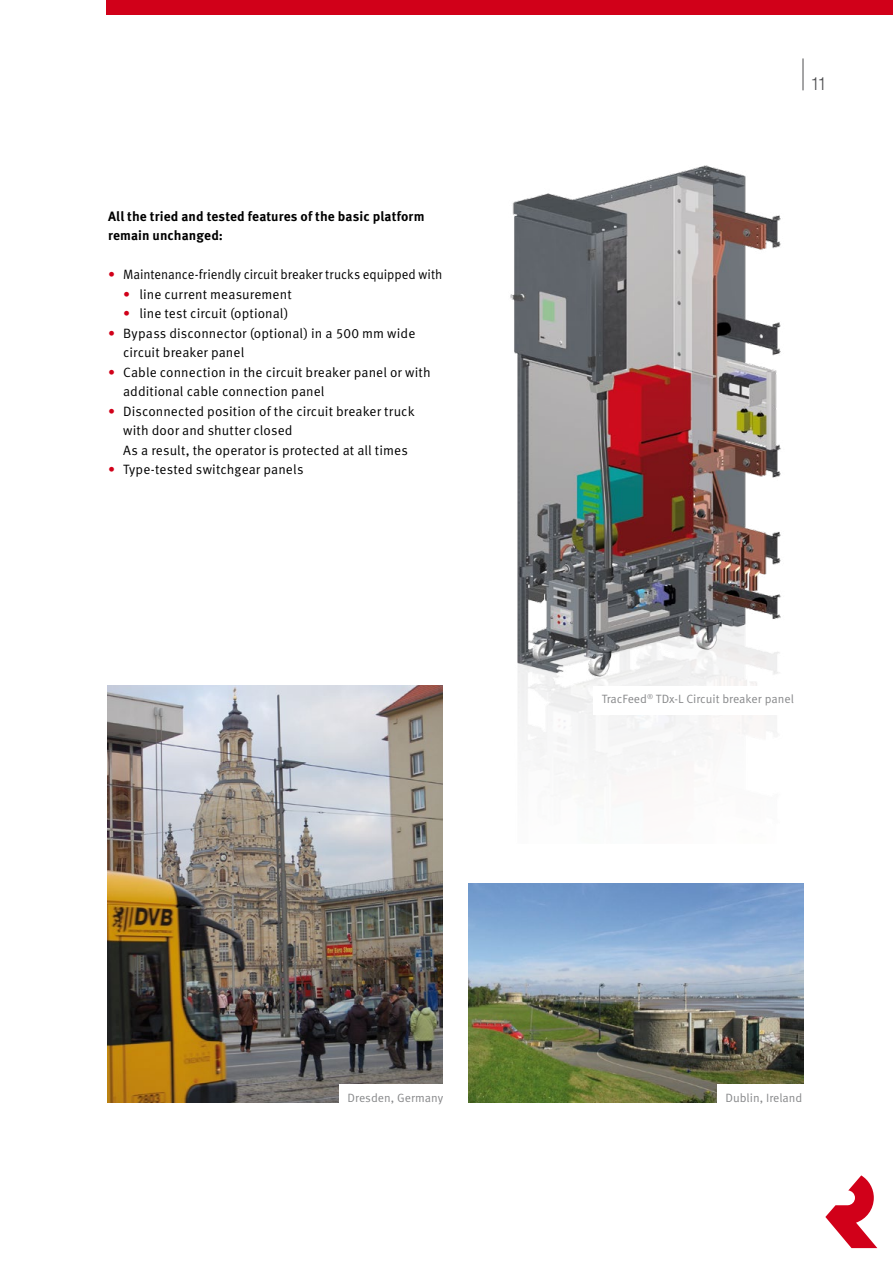
<style>
.page{position:relative;width:893px;height:1263px;background:#fff}
.page>*{position:absolute;margin:0;border:0;box-sizing:border-box;transform-origin:0 0}
.t1{font:300 condensed 18px "Helvetica Neue LT Std";color:#4b4b4d}
.t2{font:13.5px/19.5px "Meta Pro";letter-spacing:.005em;color:#000}
.t3{font:700 13.5px/19.5px "Meta Pro";letter-spacing:.005em;color:#000}
.t4{font:13.5px "Meta Pro";letter-spacing:.005em;color:#000;scale:.95 1}
.t5{font:12px "Meta Pro";color:#87888a}
.s1{color:#d10019}
</style>
<div class="page">
<img style="left:468px;top:883px;width:336px;height:219px">
<img style="left:107px;top:686px;width:336px;height:416px">
<img style="left:510px;top:165px;width:271px;height:614px">
<div style="left:106px;top:0;width:787px;height:15px;background:#d10019"></div>
<svg style="left:825px;top:1175px;width:52px;height:73px"></svg>
<hr style="left:803px;top:58px;width:1px;height:32px;background:#4b4b4d">
<div style="left:593px;top:686px;width:221px;height:28px;background:#fff"></div>
<div style="left:717px;top:1084px;width:94px;height:26px;background:#fff"></div>
<div style="left:339px;top:1084px;width:113px;height:26px;background:#fff"></div>
<p class="t3" style="left:108px;top:207px;width:318px">All the tried and tested features of the basic platform remain unchanged:</p>
<p class="t4" style="left:108px;top:266px;width:353px"><span class="s1">•</span> Maintenance-friendly circuit breaker trucks equipped with</p>
<p class="t2" style="left:123px;top:285px;width:170px"><span class="s1">•</span> line current measurement</p>
<p class="t2" style="left:123px;top:304px;width:167px"><span class="s1">•</span> line test circuit (optional)</p>
<p class="t2" style="left:123px;top:324px;width:294px;text-indent:-15px"><span class="s1">•</span> Bypass disconnector (optional) in a 500 mm wide circuit breaker panel</p>
<p class="t2" style="left:123px;top:363px;width:309px;text-indent:-15px"><span class="s1">•</span> Cable connection in the circuit breaker panel or with additional cable connection panel</p>
<p class="t2" style="left:123px;top:402px;width:293px;text-indent:-15px"><span class="s1">•</span> Disconnected position of the circuit breaker truck with door and shutter closed<br>As a result, the operator is protected at all times</p>
<p class="t2" style="left:108px;top:460px;width:197px"><span class="s1">•</span> Type-tested switchgear panels</p>
<h1 class="t1" style="left:811px;top:73px;width:17px">11</h1>
<p class="t5" style="left:602px;top:691px;width:194px">TracFeed<sup>®</sup> TDx-L Circuit breaker panel</p>
<p class="t5" style="left:348px;top:1090px;width:97px">Dresden, Germany</p>
<p class="t5" style="left:725px;top:1090px;width:78px">Dublin, Ireland</p>
</div>
